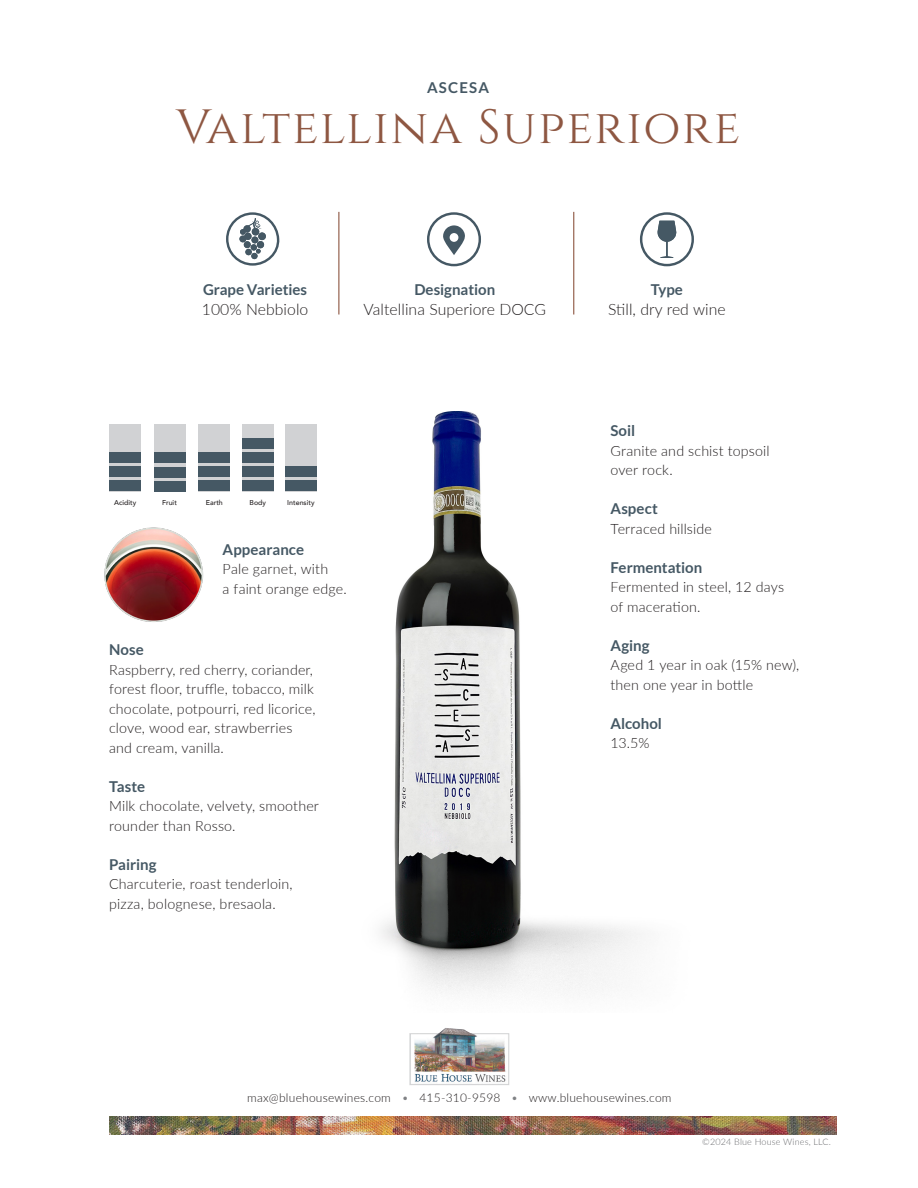
<style>
.page{position:relative;width:918px;height:1188px;background:#fff}
.page>*{position:absolute;margin:0;border:0;box-sizing:border-box;transform-origin:0 0}
.t1{font:48px "Cinzel";letter-spacing:.04em;color:#8e5742}
.t2{font:300 15.75px "Lato";letter-spacing:.005em;color:#231f20}
.t3{font:700 15px "Lato";color:#455864}
.t4{font:300 14.25px/19.5px "Lato";letter-spacing:.01em;color:#231f20}
.t5{font:300 12px "Lato";letter-spacing:.02em;color:#231f20}
.t6{font:300 9px "Lato";letter-spacing:.02em;color:#6c6d70}
.t7{font:500 7.05px "Avenir";color:#231f20}
.s1{color:#808285}
</style>
<div class="page">
<img style="left:381px;top:411px;width:260px;height:582px">
<img style="left:109px;top:1116px;width:727px;height:18px">
<img style="left:409px;top:1028px;width:100px;height:57px">
<svg style="left:226px;top:212px;width:54px;height:54px"></svg>
<div style="left:427px;top:212px;width:54px;height:54px;border:2px solid #455864;border-radius:50%"></div>
<svg style="left:443px;top:225px;width:22px;height:30px"></svg>
<div style="left:640px;top:212px;width:54px;height:54px;border:2px solid #455864;border-radius:50%"></div>
<svg style="left:657px;top:221px;width:20px;height:37px"></svg>
<hr style="left:338px;top:212px;width:1px;height:103px;background:#8e5742">
<hr style="left:573px;top:212px;width:1px;height:103px;background:#8e5742">
<div style="left:110px;top:424px;width:31px;height:67px;background:#d1d2d4"></div>
<div style="left:110px;top:481px;width:31px;height:10px;background:#455864"></div>
<div style="left:110px;top:467px;width:31px;height:10px;background:#455864"></div>
<div style="left:110px;top:453px;width:31px;height:10px;background:#455864"></div>
<div style="left:154px;top:424px;width:31px;height:67px;background:#d1d2d4"></div>
<div style="left:154px;top:481px;width:31px;height:10px;background:#455864"></div>
<div style="left:154px;top:467px;width:31px;height:10px;background:#455864"></div>
<div style="left:198px;top:424px;width:31px;height:67px;background:#d1d2d4"></div>
<div style="left:198px;top:481px;width:31px;height:10px;background:#455864"></div>
<div style="left:198px;top:467px;width:31px;height:10px;background:#455864"></div>
<div style="left:154px;top:453px;width:31px;height:10px;background:#455864"></div>
<div style="left:285px;top:424px;width:32px;height:67px;background:#d1d2d4"></div>
<svg style="left:242px;top:424px;width:31px;height:57px"></svg>
<div style="left:242px;top:481px;width:31px;height:10px;background:#455864"></div>
<div style="left:242px;top:467px;width:31px;height:10px;background:#455864"></div>
<div style="left:285px;top:481px;width:32px;height:10px;background:#455864"></div>
<div style="left:285px;top:467px;width:32px;height:10px;background:#455864"></div>
<div style="left:242px;top:439px;width:31px;height:10px;background:#455864"></div>
<div style="left:242px;top:453px;width:31px;height:10px;background:#455864"></div>
<div style="left:198px;top:452px;width:31px;height:11px;background:#455864"></div>
<img style="left:104px;top:527px;width:100px;height:95px">
<p class="t3" style="left:427px;top:79px;width:64px">ASCESA</p>
<p class="t1" style="left:176px;top:99px;width:565px">Valtellina Superiore</p>
<p class="t3" style="left:203px;top:281px;width:106px">Grape Varieties</p>
<p class="t2" style="left:202px;top:298px;width:108px">100% Nebbiolo</p>
<p class="t3" style="left:414px;top:281px;width:82px">Designation</p>
<p class="t2" style="left:364px;top:298px;width:184px">Valtellina Superiore DOCG</p>
<p class="t7" style="left:114px;top:496px;width:24px">Acidity</p>
<p class="t7" style="left:162px;top:496px;width:16px">Fruit</p>
<p class="t7" style="left:206px;top:496px;width:19px">Earth</p>
<p class="t7" style="left:250px;top:496px;width:18px">Body</p>
<p class="t7" style="left:287px;top:496px;width:29px">Intensity</p>
<p class="t3" style="left:223px;top:541px;width:83px">Appearance</p>
<p class="t4" style="left:223px;top:559px;width:126px">Pale garnet, with<br>a faint orange edge.</p>
<p class="t3" style="left:109px;top:641px;width:36px">Nose</p>
<p class="t4" style="left:109px;top:660px;width:208px">Raspberry, red cherry, coriander, forest floor, truffle, tobacco, milk chocolate, potpourri, red licorice, clove, wood ear, strawberries and cream, vanilla.</p>
<p class="t3" style="left:109px;top:778px;width:37px">Taste</p>
<p class="t4" style="left:109px;top:796px;width:211px">Milk chocolate, velvety, smoother rounder than Rosso.</p>
<p class="t3" style="left:109px;top:856px;width:49px">Pairing</p>
<p class="t4" style="left:109px;top:874px;width:185px">Charcuterie, roast tenderloin, pizza, bolognese, bresaola.</p>
<p class="t3" style="left:651px;top:281px;width:34px">Type</p>
<p class="t2" style="left:608px;top:298px;width:119px">Still, dry red wine</p>
<p class="t3" style="left:610px;top:422px;width:26px">Soil</p>
<p class="t4" style="left:610px;top:440px;width:161px">Granite and schist topsoil over rock.</p>
<p class="t3" style="left:610px;top:500px;width:49px">Aspect</p>
<p class="t4" style="left:610px;top:518px;width:103px">Terraced hillside</p>
<p class="t3" style="left:610px;top:558px;width:93px">Fermentation</p>
<p class="t4" style="left:610px;top:577px;width:175px">Fermented in steel, 12 days of maceration.</p>
<p class="t3" style="left:610px;top:636px;width:41px">Aging</p>
<p class="t4" style="left:610px;top:655px;width:190px">Aged 1 year in oak (15% new), then one year in bottle</p>
<p class="t3" style="left:610px;top:714px;width:53px">Alcohol</p>
<p class="t4" style="left:610px;top:733px;width:40px">13.5%</p>
<p class="t5" style="left:247px;top:1090px;width:426px">max@bluehousewines.com <span class="s1">•</span> 415-310-9598 <span class="s1">•</span> www.bluehousewines.com</p>
<p class="t6" style="left:702px;top:1135px;width:130px">©2024 Blue House Wines, LLC.</p>
</div>
